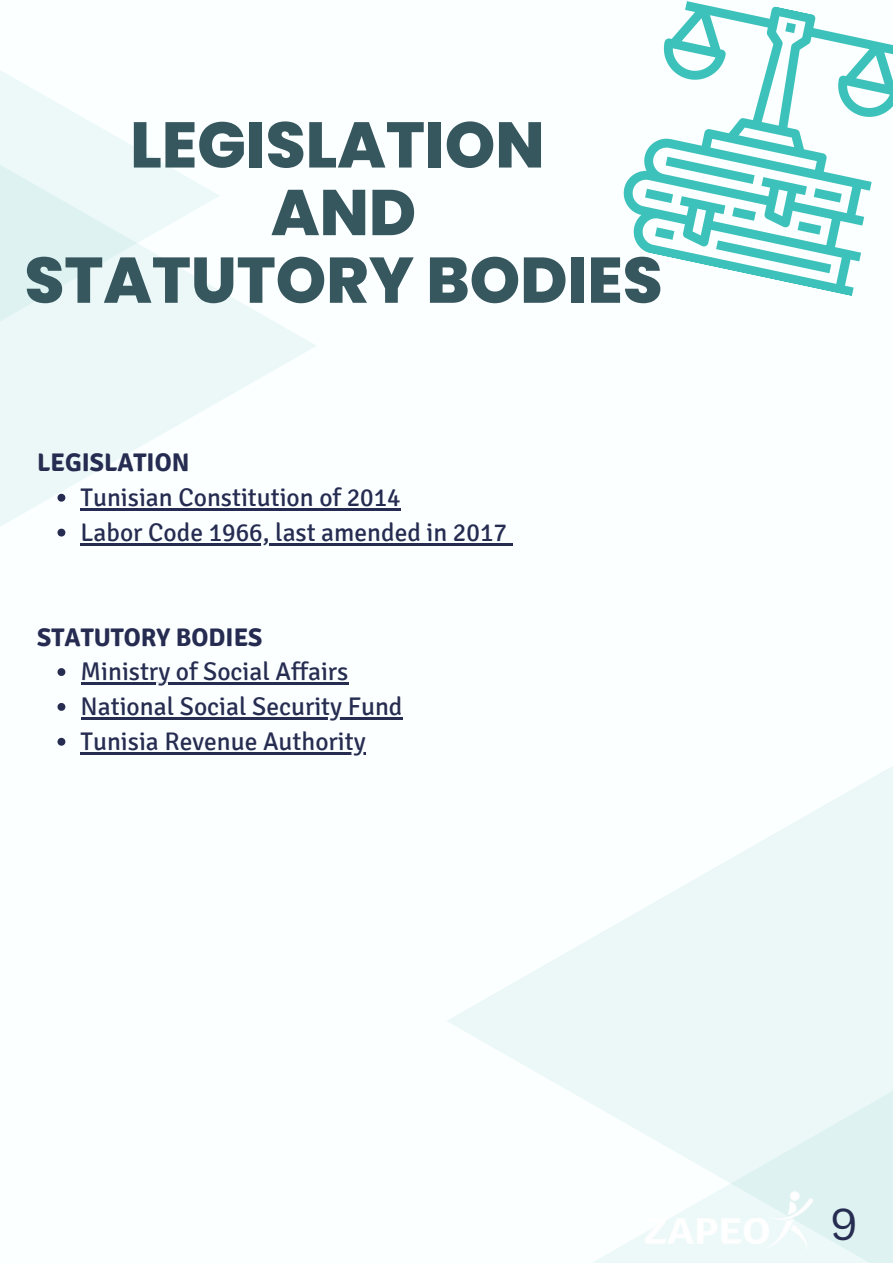
<style>
.page{position:relative;width:893px;height:1264px;background:#fff}
.page>*{position:absolute;margin:0;border:0;box-sizing:border-box;transform-origin:0 0}
.t1{font:800 64.35px/67.7px "Poppins";color:#37575f;text-align:center}
.t2{font:43.5px "Canva Sans";color:#262d51}
.t3{font:25.5px/34.8px "Signika";color:#262d51}
.t4{font:25.5px/34.8px "Signika";color:#262c51}
.t5{font:700 25.5px "Signika";color:#262c51}
.s1{color:#262d51}
</style>
<div class="page">
<div style="left:0;top:0;width:892px;height:1262px;background:#fbffff"></div>
<svg style="left:0;top:291px;width:317px;height:255px"></svg>
<svg style="left:0;top:70px;width:220px;height:393px;fill:#ebf8f7"></svg>
<div style="left:446px;top:631px;width:446px;height:631px;background:linear-gradient(to bottom,#f9fefe,#f7fdfd)"></div>
<div style="left:587px;top:875px;width:305px;height:387px;background:linear-gradient(to right,#f3fbfb,#e4f5f4)"></div>
<svg style="left:623px;top:1px;width:269px;height:295px"></svg>
<svg style="left:645px;top:157px;width:196px;height:116px"></svg>
<svg style="left:57px;top:494px;width:8px;height:7px"></svg>
<hr style="left:81px;top:508px;width:319px;height:2px;background:#262c51">
<svg style="left:57px;top:528px;width:8px;height:8px"></svg>
<hr style="left:81px;top:543px;width:426px;height:2px;background:#262c51">
<svg style="left:57px;top:668px;width:8px;height:8px"></svg>
<hr style="left:81px;top:682px;width:267px;height:3px;background:#262d51">
<svg style="left:57px;top:703px;width:8px;height:7px"></svg>
<hr style="left:81px;top:717px;width:321px;height:2px;background:#262d51">
<svg style="left:57px;top:737px;width:8px;height:8px"></svg>
<hr style="left:81px;top:752px;width:284px;height:2px;background:#262d51">
<img style="left:639px;top:1184px;width:178px;height:72px">
<h1 class="t1" style="left:24px;top:111px;width:639px">LEGISLATION<br>AND<br>STATUTORY BODIES</h1>
<p class="t5" style="left:37px;top:447px;width:154px"><span class="s1">L</span>EGISLATION</p>
<p class="t4" style="left:81px;top:480px;width:428px">Tunisian Constitution of 2014<br>Labor Code 1966, last amended in 2017</p>
<p class="t5" style="left:37px;top:621px;width:227px">STATUTORY BODIES</p>
<p class="t3" style="left:81px;top:654px;width:323px">Ministry of Social Affairs<br>National Social Security Fund<br>Tunisia Revenue Authority</p>
<h2 class="t2" style="left:830px;top:1193px;width:29px">9</h2>
</div>
